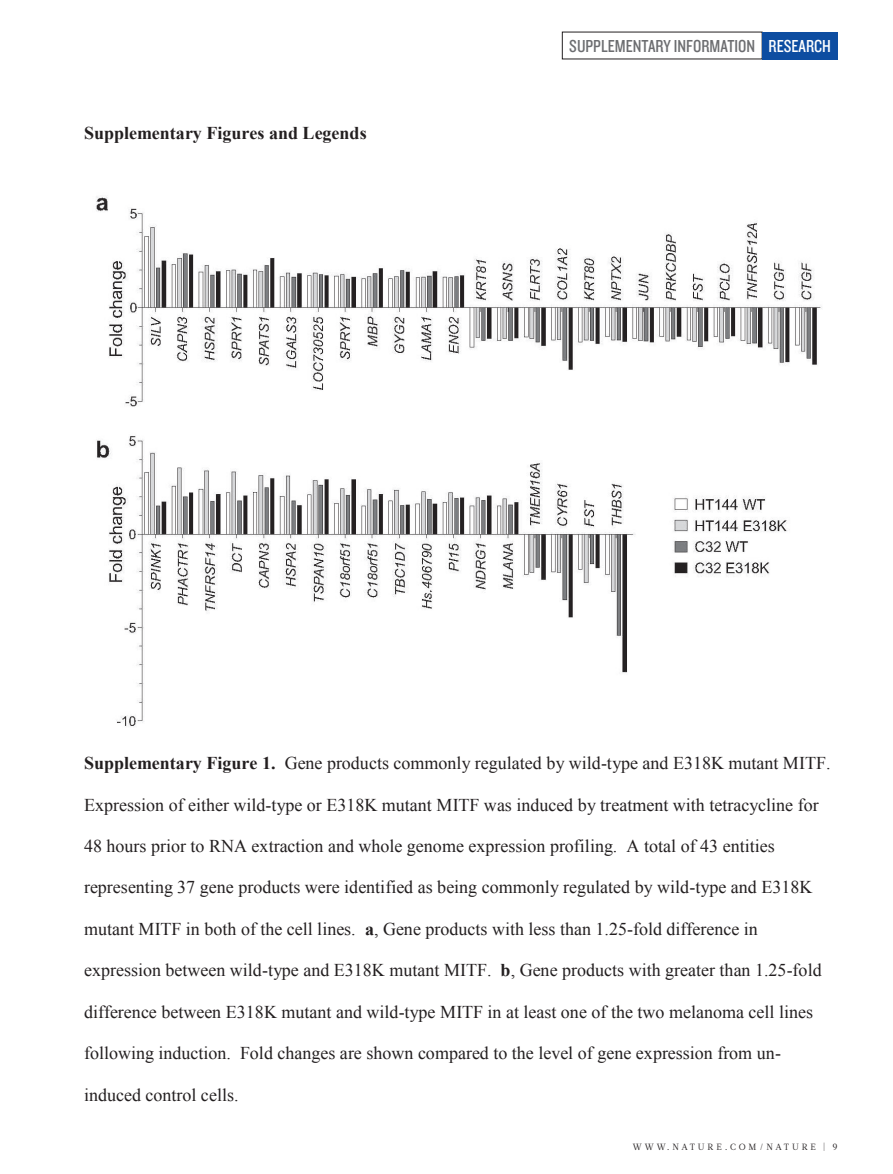
<style>
.page{position:relative;width:893px;height:1174px;background:#fff}
.page>*{position:absolute;margin:0;border:0;box-sizing:border-box;transform-origin:0 0}
.t1{font:18px "Times New Roman";color:#231f20}
.t2{font:18px "Knockout 29 Junior Ltweight";color:#6c6d70}
.t3{font:700 18px "Times New Roman";color:#231f20}
.t4{font:9px "Glosa Math";letter-spacing:.315em;color:#231f20}
.s1{color:#fff}
.s2{font-weight:700}
</style>
<div class="page">
<div style="left:762px;top:32px;width:76px;height:27px;background:#0d4da1"></div>
<img style="left:96px;top:196px;width:726px;height:531px">
<p class="t3" style="left:84px;top:120px;width:284px">Supplementary Figures and Legends</p>
<p class="t2" style="left:569px;top:34px;width:263px">SUPPLEMENTARY INFORMATION <span class="s1">RESEARCH</span></p>
<p class="t1" style="left:84px;top:751px;width:748px"><span class="s2">Supplementary Figure 1.</span> Gene products commonly regulated by wild-type and E318K mutant MITF.</p>
<p class="t1" style="left:84px;top:792px;width:736px">Expression of either wild-type or E318K mutant MITF was induced by treatment with tetracycline for</p>
<p class="t1" style="left:84px;top:834px;width:692px">48 hours prior to RNA extraction and whole genome expression profiling. A total of 43 entities</p>
<p class="t1" style="left:84px;top:875px;width:730px">representing 37 gene products were identified as being commonly regulated by wild-type and E318K</p>
<p class="t1" style="left:84px;top:916px;width:675px">mutant MITF in both of the cell lines. <span class="s2">a</span>, Gene products with less than 1.25-fold difference in</p>
<p class="t1" style="left:84px;top:958px;width:739px">expression between wild-type and E318K mutant MITF. <span class="s2">b</span>, Gene products with greater than 1.25-fold</p>
<p class="t1" style="left:84px;top:999px;width:730px">difference between E318K mutant and wild-type MITF in at least one of the two melanoma cell lines</p>
<p class="t1" style="left:84px;top:1041px;width:698px">following induction. Fold changes are shown compared to the level of gene expression from un-</p>
<p class="t1" style="left:84px;top:1082px;width:156px">induced control cells.</p>
<p class="t4" style="left:633px;top:1141px;width:143px">WWW.NATURE.COM/NATURE</p>
<p class="t4" style="left:823px;top:1141px;width:16px">| 9</p>
</div>
